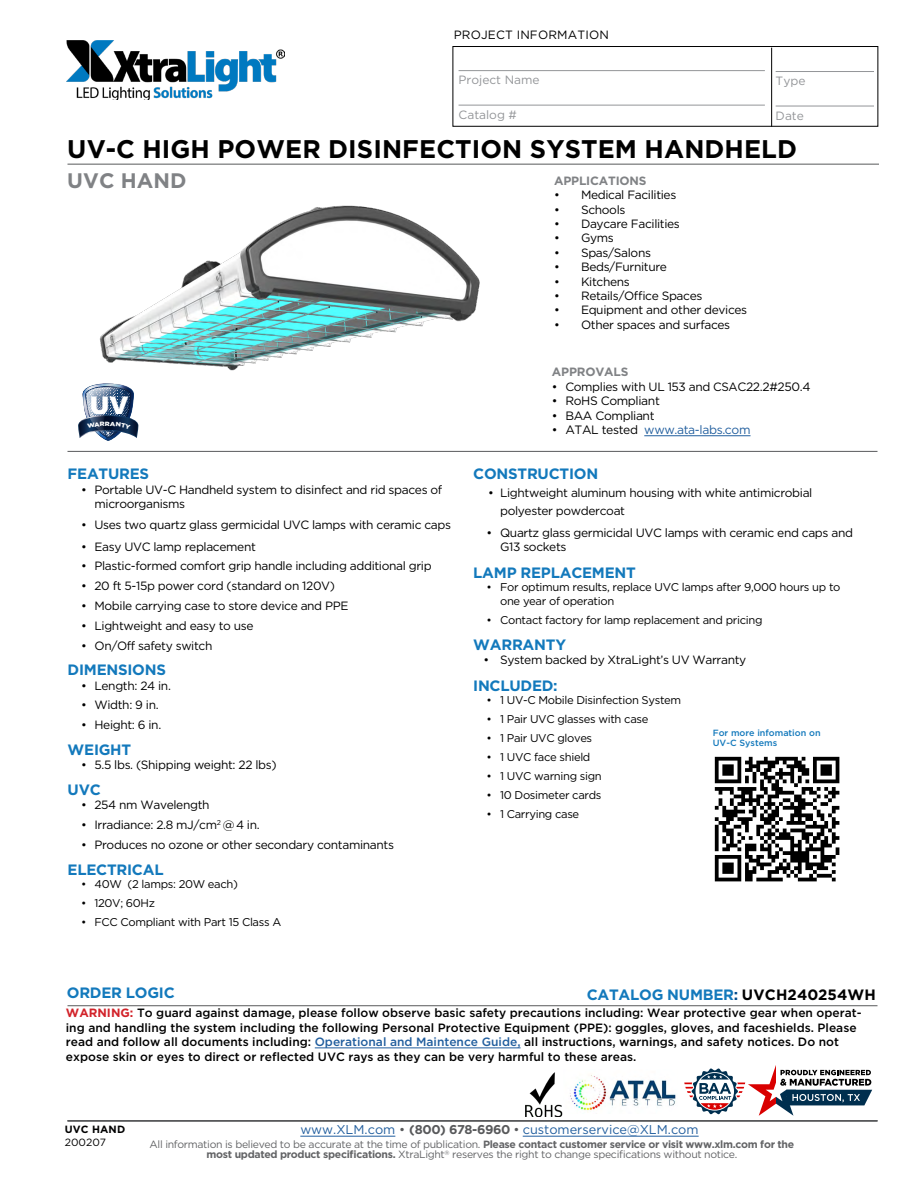
<style>
.page{position:relative;width:918px;height:1188px;background:#fff}
.page>*{position:absolute;margin:0;border:0;box-sizing:border-box;transform-origin:0 0}
.t1{font:700 25.5px "Gotham";letter-spacing:.005em;color:#000}
.t2{font:900 24.3px "Arial";color:#fff}
.t3{font:700 21px "Gotham";letter-spacing:.005em;color:#808285}
.t4{font:700 15px "Gotham";letter-spacing:-.015em;color:#1379bc}
.t5{font:12.75px "Gotham";color:#215e9e}
.t6{font:12.15px "Gotham";letter-spacing:-.03em;color:#000}
.t7{font:12.15px "Gotham";letter-spacing:-.03em;color:#215e9e}
.t8{font:12px/14.4px "Gotham";letter-spacing:-.03em;color:#000}
.t9{font:500 12px/14.4px "Gotham";color:#000}
.t10{font:12px "Gotham";color:#939598}
.t11{font:700 12px "Gotham";letter-spacing:-.015em;color:#808285}
.t12{font:12px "Gotham";letter-spacing:.015em;color:#000}
.t13{font:11.25px/13.5px "Gotham";letter-spacing:-.03em;color:#000}
.t14{font:10.5px/10.5px "Gotham";letter-spacing:-.03em;color:#636466;text-align:center}
.t15{font:700 10.5px "Gotham";letter-spacing:.015em;color:#000}
.t16{font:10.5px "Gotham";color:#000}
.t17{font:500 9px/10.8px "Gotham";color:#1379bc}
.t18{font:900 6px "Gotham";color:#fff;scale:1.14 1}
.s1{font-size:12.15px}
.s2{color:#000}
.s3{color:#004b8c}
.s4{font-weight:700;color:#d2232a}
.s5{color:#215e9e}
.s6{color:#58595b}
.s7{font-weight:700;color:#58595b}
.s8{font-weight:700}
</style>
<div class="page">
<div style="left:453px;top:46px;width:425px;height:81px;border:1px solid #000"></div>
<hr style="left:459px;top:70px;width:306px;height:1px;background:#939598">
<hr style="left:459px;top:105px;width:306px;height:1px;background:#939598">
<hr style="left:776px;top:71px;width:98px;height:1px;background:#939598">
<hr style="left:776px;top:106px;width:98px;height:1px;background:#939598">
<hr style="left:771px;top:48px;width:1px;height:79px;background:#000">
<hr style="left:300px;top:1136px;width:95px;height:1px;background:#215e9e">
<hr style="left:523px;top:1136px;width:176px;height:1px;background:#215e9e">
<img style="left:66px;top:40px;width:219px;height:60px">
<hr style="left:68px;top:1120px;width:810px;height:2px;background:#58595b">
<hr style="left:68px;top:1005px;width:810px;height:1px;background:#58595b">
<hr style="left:68px;top:451px;width:810px;height:1px;background:#58595b">
<hr style="left:68px;top:164px;width:811px;height:1px;background:#58595b">
<img style="left:99px;top:205px;width:381px;height:225px">
<hr style="left:315px;top:1048px;width:206px;height:1px;background:#215e9e">
<hr style="left:644px;top:435px;width:107px;height:1px;background:#215e9e">
<svg style="left:684px;top:1065px;width:188px;height:51px"></svg>
<img style="left:570px;top:1074px;width:106px;height:38px">
<img style="left:525px;top:1072px;width:38px;height:45px">
<img style="left:714px;top:756px;width:126px;height:126px">
<svg style="left:78px;top:383px;width:60px;height:58px"></svg>
<p class="t12" style="left:454px;top:28px;width:157px">PROJECT INFORMATION</p>
<p class="t10" style="left:459px;top:74px;width:83px">Project Name</p>
<p class="t10" style="left:459px;top:108px;width:60px">Catalog #</p>
<p class="t10" style="left:776px;top:75px;width:31px">Type</p>
<p class="t10" style="left:776px;top:109px;width:30px">Date</p>
<h1 class="t1" style="left:67px;top:134px;width:731px">UV-C HIGH POWER DISINFECTION SYSTEM HANDHELD</h1>
<h3 class="t3" style="left:67px;top:168px;width:121px">UVC HAND</h3>
<p class="t11" style="left:554px;top:174px;width:94px">APPLICATIONS</p>
<p class="t8" style="left:554px;top:188px;width:124px">• Medical Facilities</p>
<p class="t8" style="left:554px;top:202px;width:73px">• Schools</p>
<p class="t8" style="left:554px;top:216px;width:127px">• Daycare Facilities</p>
<p class="t8" style="left:554px;top:231px;width:61px">• Gyms</p>
<p class="t8" style="left:554px;top:245px;width:98px">• Spas/Salons</p>
<p class="t8" style="left:554px;top:260px;width:115px">• Beds/Furniture</p>
<p class="t8" style="left:554px;top:274px;width:77px">• Kitchens</p>
<p class="t8" style="left:554px;top:288px;width:150px">• Retails/Office Spaces</p>
<p class="t8" style="left:554px;top:303px;width:195px">• Equipment and other devices</p>
<p class="t8" style="left:554px;top:317px;width:178px">• Other spaces and surfaces</p>
<h2 class="t2" style="left:89px;top:387px;width:41px">UV</h2>
<p class="t18" style="left:105px;top:421px;width:6px">R</p>
<p class="t4" style="left:68px;top:465px;width:83px">FEATURES</p>
<p class="t8" style="left:94px;top:482px;width:349px;text-indent:-14px">• Portable UV-C Handheld system to disinfect and rid spaces of microorganisms</p>
<p class="t8" style="left:81px;top:518px;width:372px">• Uses two quartz glass germicidal UVC lamps with ceramic caps</p>
<p class="t8" style="left:81px;top:539px;width:176px">• Easy UVC lamp replacement</p>
<p class="t8" style="left:81px;top:559px;width:352px">• Plastic-formed comfort grip handle including additional grip</p>
<p class="t8" style="left:81px;top:578px;width:256px">• 20 ft 5-15p power cord (standard on 120V)</p>
<p class="t8" style="left:81px;top:598px;width:269px">• Mobile carrying case to store device and PPE</p>
<p class="t8" style="left:81px;top:618px;width:174px">• Lightweight and easy to use</p>
<p class="t8" style="left:81px;top:638px;width:133px">• On/Off safety switch</p>
<p class="t4" style="left:68px;top:661px;width:100px">DIMENSIONS</p>
<p class="t8" style="left:81px;top:678px;width:91px">• Length: 24 in.</p>
<p class="t8" style="left:81px;top:698px;width:79px">• Width: 9 in.</p>
<p class="t8" style="left:81px;top:718px;width:82px">• Height: 6 in.</p>
<p class="t4" style="left:68px;top:741px;width:65px">WEIGHT</p>
<p class="t8" style="left:81px;top:758px;width:197px">• 5.5 lbs. (Shipping weight: 22 lbs)</p>
<p class="t4" style="left:68px;top:781px;width:35px">UVC</p>
<p class="t8" style="left:81px;top:798px;width:130px">• 254 nm Wavelength</p>
<p class="t8" style="left:81px;top:817px;width:180px">• Irradiance: 2.8 mJ/cm<sup>2</sup> @ 4 in.</p>
<p class="t8" style="left:81px;top:837px;width:314px">• Produces no ozone or other secondary contaminants</p>
<p class="t4" style="left:68px;top:861px;width:98px">ELECTRICAL</p>
<p class="t13" style="left:81px;top:877px;width:159px">• 40W (2 lamps: 20W each)</p>
<p class="t13" style="left:81px;top:896px;width:76px">• 120V; 60Hz</p>
<p class="t13" style="left:81px;top:915px;width:202px">• FCC Compliant with Part 15 Class A</p>
<p class="t11" style="left:552px;top:365px;width:78px">APPROVALS</p>
<p class="t8" style="left:552px;top:379px;width:260px">• Complies with UL 153 and CSA<span class="s1">C22.2#250.4</span></p>
<p class="t6" style="left:552px;top:394px;width:110px">• RoHS Compliant</p>
<p class="t6" style="left:552px;top:409px;width:104px">• BAA Compliant</p>
<p class="t7" style="left:552px;top:423px;width:200px"><span class="s2">• ATAL tested</span> www.ata-labs.com</p>
<p class="t4" style="left:473px;top:465px;width:126px">CONSTRUCTION</p>
<p class="t8" style="left:500px;top:484px;width:314px;line-height:18px;text-indent:-12px">• Lightweight aluminum housing with white antimicrobial polyester powdercoat</p>
<p class="t8" style="left:500px;top:525px;width:354px;text-indent:-14px">• Quartz glass germicidal UVC lamps with ceramic end caps and<br>G13 sockets</p>
<p class="t4" style="left:473px;top:564px;width:164px">LAMP REPLACEMENT</p>
<p class="t13" style="left:500px;top:581px;width:342px;text-indent:-14px">• For optimum results, replace UVC lamps after 9,000 hours up to one year of operation</p>
<p class="t13" style="left:487px;top:613px;width:277px">• Contact factory for lamp replacement and pricing</p>
<p class="t4" style="left:473px;top:636px;width:94px">WARRANTY</p>
<p class="t8" style="left:484px;top:652px;width:264px">• System backed by XtraLight’s UV Warranty</p>
<p class="t4" style="left:473px;top:677px;width:86px">INCLUDED:</p>
<p class="t13" style="left:487px;top:694px;width:196px">• 1 UV-C Mobile Disinfection System</p>
<p class="t13" style="left:487px;top:713px;width:163px">• 1 Pair UVC glasses with case</p>
<p class="t13" style="left:487px;top:731px;width:107px">• 1 Pair UVC gloves</p>
<p class="t13" style="left:487px;top:750px;width:105px">• 1 UVC face shield</p>
<p class="t13" style="left:487px;top:769px;width:117px">• 1 UVC warning sign</p>
<p class="t13" style="left:487px;top:788px;width:116px">• 10 Dosimeter cards</p>
<p class="t13" style="left:487px;top:807px;width:94px">• 1 Carrying case</p>
<p class="t17" style="left:713px;top:727px;width:109px">For more infomation on<br>UV-C Systems</p>
<p class="t4" style="left:67px;top:984px;width:110px">ORDER LOGIC</p>
<p class="t4" style="left:587px;top:986px;width:291px">CATALOG NUMBER<span class="s3">:</span> <span class="s2">UVCH240254WH</span></p>
<p class="t9" style="left:66px;top:1006px;width:797px"><span class="s4">WARNING:</span> To guard against damage, please follow observe basic safety precautions including: Wear protective gear when operat&shy;ing and handling the system including the following Personal Protective Equipment (PPE): goggles, gloves, and faceshields. Please read and follow all documents including: <span class="s5">Operational and Maintence Guide,</span> all instructions, warnings, and safety notices. Do not expose skin or eyes to direct or reflected UVC rays as they can be very harmful to these areas.</p>
<p class="t15" style="left:65px;top:1123px;width:62px">UVC HAND</p>
<p class="t16" style="left:65px;top:1136px;width:43px">200207</p>
<p class="t5" style="left:300px;top:1123px;width:400px">www.XLM.com <span class="s6">•</span> <span class="s7">(800) 678-6960</span> <span class="s6">•</span> customerservice@XLM.com</p>
<p class="t14" style="left:150px;top:1138px;width:646px">All information is believed to be accurate at the time of publication. <span class="s8">Please contact customer service or visit www.xlm.com for the most updated product specifications.</span> XtraLight<sup>®</sup> reserves the right to change specifications without notice.</p>
</div>
